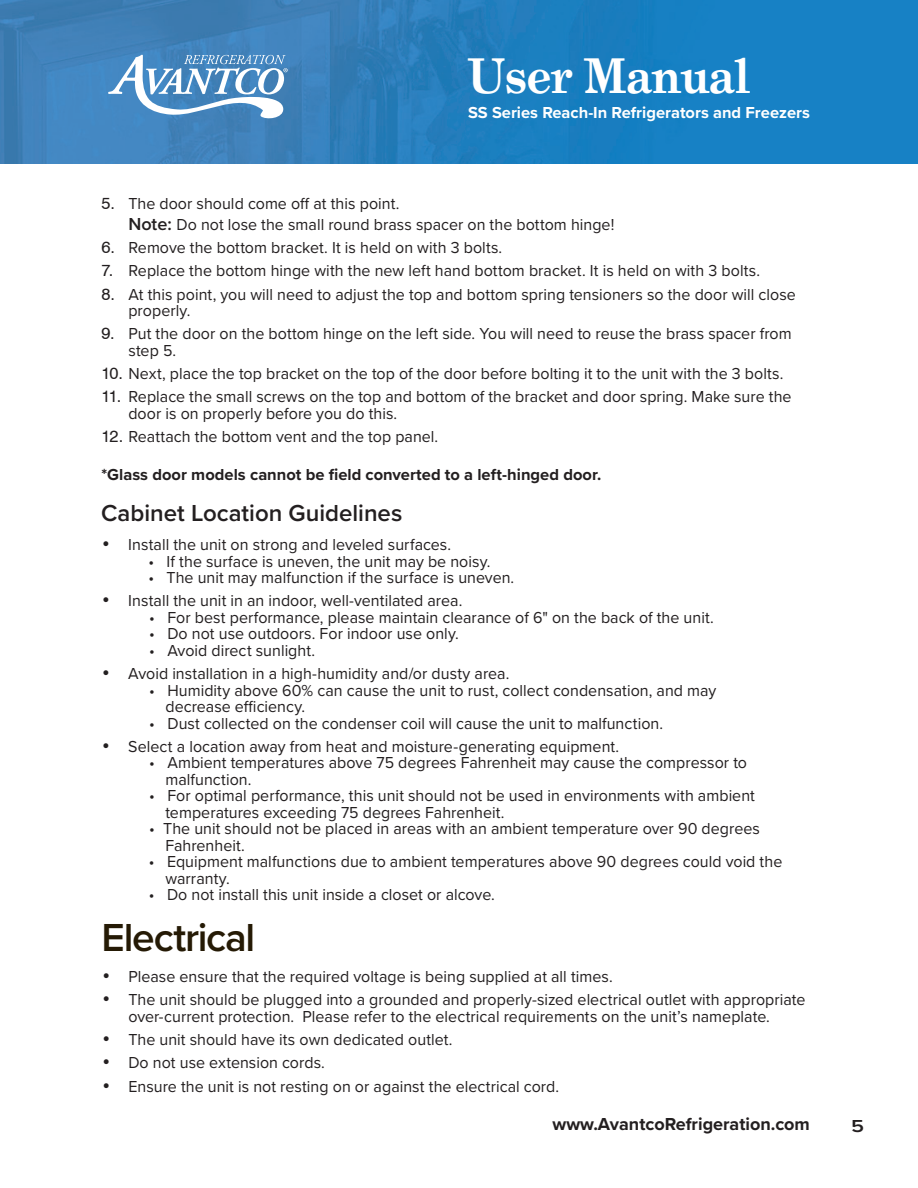
<style>
.page{position:relative;width:918px;height:1188px;background:#fff}
.page>*{position:absolute;margin:0;border:0;box-sizing:border-box;transform-origin:0 0}
.t1{font:700 48px "Grad";color:#fff}
.body_copy{font:600 40.5px "Proxima Nova";letter-spacing:-.03em;color:#251a05}
.Sub_Header{font:600 24px "Proxima Nova";color:#231f20}
.t2{font:700 18px "Proxima Nova";color:#231f20}
.t3{font:600 18px "Proxima Nova";color:#231f20;scale:1.2 1}
.t4{font:16.5px/16.5px "Proxima Nova";letter-spacing:.005em;color:#231f20}
.body_copy-2{font:700 16.5px "Proxima Nova";color:#231f20}
.t5{font:700 16.5px "Proxima Nova";color:#fff}
.s1{font-family:"Swiss 721 BT"}
.s2{font-weight:600;font-size:18px}
</style>
<div class="page">
<img style="left:0;top:0;width:918px;height:164px">
<svg style="left:108px;top:55px;width:180px;height:65px"></svg>
<h1 class="t1" style="left:468px;top:46px;width:283px">User Manual</h1>
<p class="t5" style="left:468px;top:101px;width:343px">SS Series Reach-In Refrigerators and Freezers</p>
<p class="t4" style="left:128px;top:192px;width:488px;line-height:21px;text-indent:-27px"><span class="s1">5.</span> The door should come off at this point.<br><span class="s2">Note:</span> Do not lose the small round brass spacer on the bottom hinge!</p>
<p class="t4" style="left:101px;top:239px;width:402px"><span class="s1">6.</span> Remove the bottom bracket. It is held on with 3 bolts.</p>
<p class="t4" style="left:101px;top:262px;width:660px"><span class="s1">7.</span> Replace the bottom hinge with the new left hand bottom bracket. It is held on with 3 bolts.</p>
<p class="t4" style="left:128px;top:285px;width:669px;text-indent:-27px"><span class="s1">8.</span> At this point, you will need to adjust the top and bottom spring tensioners so the door will close properly.</p>
<p class="t4" style="left:128px;top:325px;width:665px;text-indent:-27px"><span class="s1">9.</span> Put the door on the bottom hinge on the left side. You will need to reuse the brass spacer from step 5.</p>
<p class="t4" style="left:101px;top:365px;width:684px"><span class="s1">10.</span> Next, place the top bracket on the top of the door before bolting it to the unit with the 3 bolts.</p>
<p class="t4" style="left:128px;top:388px;width:665px;text-indent:-27px"><span class="s1">11.</span> Replace the small screws on the top and bottom of the bracket and door spring. Make sure the door is on properly before you do this.</p>
<p class="t4" style="left:101px;top:428px;width:338px"><span class="s1">12.</span> Reattach the bottom vent and the top panel.</p>
<p class="body_copy-2" style="left:101px;top:462px;width:501px">*Glass door models cannot be field converted to a left-hinged door.</p>
<p class="Sub_Header" style="left:101px;top:495px;width:303px">Cabinet Location Guidelines</p>
<p class="t4" style="left:101px;top:536px;width:351px"><span class="s1">•</span> Install the unit on strong and leveled surfaces.</p>
<p class="t4" style="left:149px;top:552px;width:344px">• If the surface is uneven, the unit may be noisy.</p>
<p class="t4" style="left:149px;top:569px;width:367px">• The unit may malfunction if the surface is uneven.</p>
<p class="t4" style="left:101px;top:592px;width:363px"><span class="s1">•</span> Install the unit in an indoor, well-ventilated area.</p>
<p class="t4" style="left:149px;top:608px;width:566px">• For best performance, please maintain clearance of 6" on the back of the unit.</p>
<p class="t4" style="left:149px;top:625px;width:311px">• Do not use outdoors. For indoor use only.</p>
<p class="t4" style="left:149px;top:641px;width:167px">• Avoid direct sunlight.</p>
<p class="t4" style="left:101px;top:665px;width:410px"><span class="s1">•</span> Avoid installation in a high-humidity and/or dusty area.</p>
<p class="t4" style="left:165px;top:681px;width:553px;text-indent:-16px">• Humidity above 60% can cause the unit to rust, collect condensation, and may decrease efficiency.</p>
<p class="t4" style="left:149px;top:714px;width:515px">• Dust collected on the condenser coil will cause the unit to malfunction.</p>
<p class="t4" style="left:101px;top:737px;width:520px"><span class="s1">•</span> Select a location away from heat and moisture-generating equipment.</p>
<p class="t4" style="left:165px;top:754px;width:583px;text-indent:-16px">• Ambient temperatures above 75 degrees Fahrenheit may cause the compressor to malfunction.</p>
<p class="t4" style="left:165px;top:787px;width:591px;text-indent:-16px">• For optimal performance, this unit should not be used in environments with ambient temperatures exceeding 75 degrees Fahrenheit.</p>
<p class="t4" style="left:165px;top:820px;width:596px;text-indent:-16px">• The unit should not be placed in areas with an ambient temperature over 90 degrees<br>Fahrenheit.</p>
<p class="t4" style="left:165px;top:853px;width:618px;text-indent:-17px">• Equipment malfunctions due to ambient temperatures above 90 degrees could void the warranty.</p>
<p class="t4" style="left:149px;top:886px;width:348px">• Do not install this unit inside a closet or alcove.</p>
<p class="body_copy" style="left:101px;top:907px;width:155px">Electrical</p>
<p class="t4" style="left:101px;top:968px;width:513px"><span class="s1">•</span> Please ensure that the required voltage is being supplied at all times.</p>
<p class="t4" style="left:101px;top:991px;width:706px;text-align:center"><span class="s1">•</span> The unit should be plugged into a grounded and properly-sized electrical outlet with appropriate over-current protection. Please refer to the electrical requirements on the unit’s nameplate.</p>
<p class="t4" style="left:101px;top:1031px;width:353px"><span class="s1">•</span> The unit should have its own dedicated outlet.</p>
<p class="t4" style="left:101px;top:1054px;width:225px"><span class="s1">•</span> Do not use extension cords.</p>
<p class="t4" style="left:101px;top:1077px;width:459px"><span class="s1">•</span> Ensure the unit is not resting on or against the electrical cord.</p>
<p class="t2" style="left:553px;top:1111px;width:259px">www.AvantcoRefrigeration.com</p>
<p class="t3" style="left:851px;top:1113px;width:12px">5</p>
</div>
